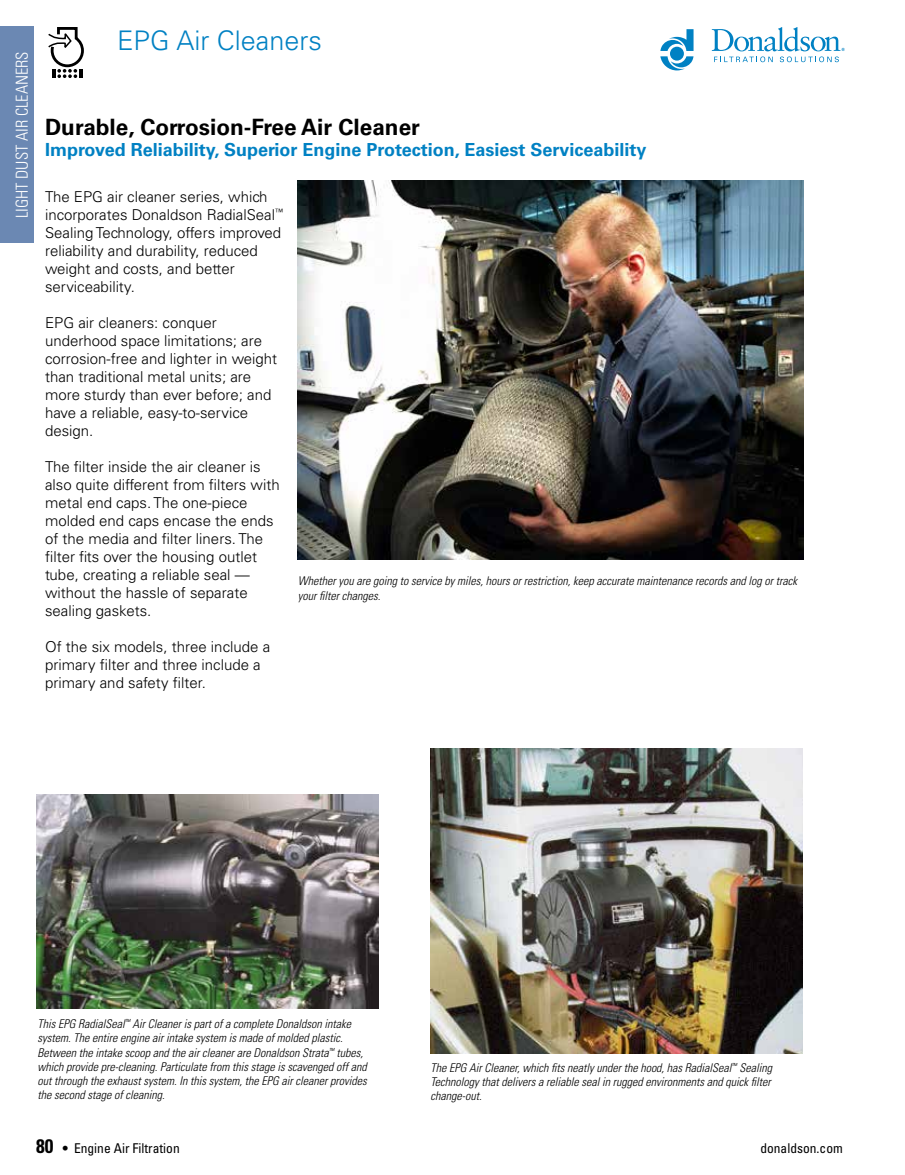
<style>
.page{position:relative;width:905px;height:1175px;background:#fff}
.page>*{position:absolute;margin:0;border:0;box-sizing:border-box;transform-origin:0 0}
.t1{font:300 27px "Univers LT Std";color:#0081c3}
.t2{font:700 22.5px "Univers LT Std";color:#000}
.t3{font:700 18px "Univers LT Std";color:#0081c3}
.t4{font:300 condensed 16.5px "Univers LT Std";color:#fff}
.t5{font:300 15px/18px "Univers LT Std";color:#000}
.t6{font:condensed 13.5px "Univers LT Std";color:#000}
.t7{font:italic 300 condensed 12px/14.2px "Univers LT Std";color:#000}
.s1{font-weight:700;font-size:19.5px}
.s2{font-weight:700}
</style>
<div class="page">
<svg style="left:660px;top:29px;width:33px;height:41px"></svg>
<svg style="left:711px;top:27px;width:133px;height:35px"></svg>
<svg style="left:48px;top:27px;width:36px;height:51px"></svg>
<div style="left:0;top:27px;width:33px;height:216px;background:#6b88b3"></div>
<img style="left:430px;top:748px;width:372px;height:305px">
<img style="left:37px;top:794px;width:341px;height:214px">
<img style="left:298px;top:180px;width:505px;height:379px">
<p class="t4" style="left:12px;top:218px;width:168px;rotate:-90deg">LIGHT DUST AIR CLEANERS</p>
<h1 class="t1" style="left:117px;top:24px;width:206px">EPG Air Cleaners</h1>
<h2 class="t2" style="left:45px;top:114px;width:376px">Durable, Corrosion-Free Air Cleaner</h2>
<p class="t3" style="left:45px;top:139px;width:603px">Improved Reliability, Superior Engine Protection, Easiest Serviceability</p>
<p class="t5" style="left:45px;top:188px;width:240px">The EPG air cleaner series, which incorporates Donaldson RadialSeal<sup>™<br></sup>Sealing Technology, offers improved reliability and durability, reduced weight and costs, and better serviceability.</p>
<p class="t5" style="left:45px;top:314px;width:234px">EPG air cleaners: conquer underhood space limitations; are corrosion-free and lighter in weight than traditional metal units; are more sturdy than ever before; and have a reliable, easy-to-service design.</p>
<p class="t5" style="left:45px;top:458px;width:236px">The filter inside the air cleaner is also quite different from filters with metal end caps. The one-piece molded end caps encase the ends of the media and filter liners. The filter fits over the housing outlet tube, creating a reliable seal — without the hassle of separate sealing gaskets.</p>
<p class="t5" style="left:45px;top:638px;width:227px">Of the six models, three include a primary filter and three include a primary and safety filter.</p>
<p class="t7" style="left:298px;top:574px;width:501px">Whether you are going to service by miles, hours or restriction, keep accurate maintenance records and log or track your filter changes.</p>
<p class="t7" style="left:37px;top:1016px;width:331px">This EPG RadialSeal<sup>™</sup> Air Cleaner is part of a complete Donaldson intake system. The entire engine air intake system is made of molded plastic.<br>Between the intake scoop and the air cleaner are Donaldson Strata<sup>™</sup> tubes, which provide pre-cleaning. Particulate from this stage is scavenged off and out through the exhaust system. In this system, the EPG air cleaner provides the second stage of cleaning.</p>
<p class="t7" style="left:430px;top:1060px;width:343px;text-align:justify">The EPG Air Cleaner, which fits neatly under the hood, has RadialSeal<sup>™</sup> Sealing Technology that delivers a reliable seal in rugged environments and quick filter change-out.</p>
<p class="t6" style="left:36px;top:1139px;width:145px"><span class="s1">80</span> <span class="s2">•</span> Engine Air Filtration</p>
<p class="t6" style="left:760px;top:1139px;width:84px">donaldson.com</p>
</div>
